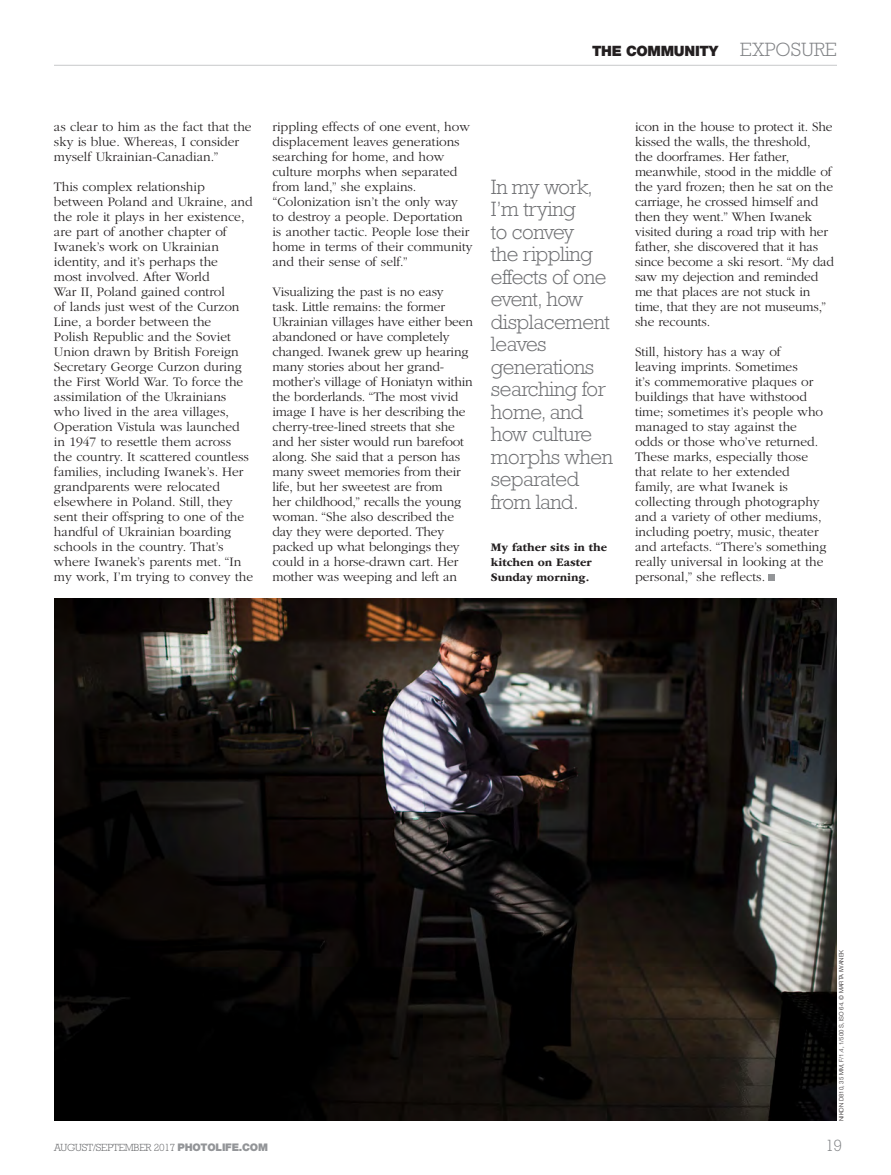
<style>
.page{position:relative;width:891px;height:1175px;background:#fff}
.page>*{position:absolute;margin:0;border:0;box-sizing:border-box;transform-origin:0 0}
.t1{font:300 21px/22.5px "Rockwell Std";letter-spacing:-.02em;color:#6d6e71}
.t2{font:300 16.5px "Rockwell Std";color:#808285}
.t3{font:900 14.25px "Helvetica Neue LT Std";letter-spacing:-.02em;color:#231f20}
.t4{font:300 13.5px/15px "ITC Garamond Std";color:#231f20}
.t5{font:700 12px/15px "ITC Garamond Std";color:#231f20}
.t6{font:300 10.5px "Rockwell Std";letter-spacing:-.02em;color:#636466}
.t7{font:300 6px "Helvetica Neue LT Std";color:#231f20}
.s1{font-family:"Rockwell Std";font-weight:300;font-size:19.5px;color:#808285}
.s2{font-family:"Helvetica Neue LT Std";font-weight:900;color:#939598}
</style>
<div class="page">
<hr style="left:54px;top:65px;width:783px;height:1px;background:#c7c8ca">
<img style="left:54px;top:598px;width:783px;height:522px">
<svg style="left:769px;top:574px;width:6px;height:6px"></svg>
<p class="t3" style="left:592px;top:42px;width:246px">THE COMMUNITY <span class="s1">EXPOSURE</span></p>
<p class="t4" style="left:54px;top:119px;width:199px">as clear to him as the fact that the sky is blue. Whereas, I consider myself Ukrainian-Canadian.”</p>
<p class="t4" style="left:54px;top:179px;width:201px">This complex relationship between Poland and Ukraine, and the role it plays in her existence, are part of another chapter of<br>Iwanek’s work on Ukrainian identity, and it’s perhaps the<br>most involved. After World<br>War II, Poland gained control<br>of lands just west of the Curzon<br>Line, a border between the<br>Polish Republic and the Soviet<br>Union drawn by British Foreign<br>Secretary George Curzon during the First World War. To force the assimilation of the Ukrainians who lived in the area villages,<br>Operation Vistula was launched in 1947 to resettle them across<br>the country. It scattered countless families, including Iwanek’s. Her grandparents were relocated elsewhere in Poland. Still, they sent their offspring to one of the handful of Ukrainian boarding schools in the country. That’s where Iwanek’s parents met. “In my work, I’m trying to convey the</p>
<p class="t4" style="left:272px;top:119px;width:202px">rippling effects of one event, how displacement leaves generations searching for home, and how culture morphs when separated from land,” she explains. “Colonization isn’t the only way to destroy a people. Deportation is another tactic. People lose their home in terms of their community and their sense of self.”</p>
<p class="t4" style="left:272px;top:284px;width:202px">Visualizing the past is no easy task. Little remains: the former<br>Ukrainian villages have either been abandoned or have completely changed. Iwanek grew up hearing many stories about her grand&shy;mother’s village of Honiatyn within the borderlands. “The most vivid image I have is her describing the cherry-tree-lined streets that she and her sister would run barefoot along. She said that a person has many sweet memories from their life, but her sweetest are from<br>her childhood,” recalls the young woman. “She also described the day they were deported. They packed up what belongings they could in a horse-drawn cart. Her mother was weeping and left an</p>
<h1 class="t1" style="left:491px;top:175px;width:123px">In my work,<br>I’m trying<br>to convey<br>the rippling effects of one event, how displacement leaves generations searching for home, and how culture morphs when separated from land.</h1>
<p class="t5" style="left:491px;top:539px;width:118px">My father sits in the kitchen on Easter<br>Sunday morning.</p>
<p class="t4" style="left:635px;top:119px;width:201px">icon in the house to protect it. She kissed the walls, the threshold,<br>the doorframes. Her father, meanwhile, stood in the middle of the yard frozen; then he sat on the carriage, he crossed himself and then they went.” When Iwanek visited during a road trip with her father, she discovered that it has since become a ski resort. “My dad saw my dejection and reminded me that places are not stuck in time, that they are not museums,” she recounts.</p>
<p class="t4" style="left:635px;top:344px;width:193px">Still, history has a way of<br>leaving imprints. Sometimes<br>it’s commemorative plaques or buildings that have withstood time; sometimes it’s people who managed to stay against the odds or those who’ve returned.<br>These marks, especially those that relate to her extended family, are what Iwanek is collecting through photography and a variety of other mediums, including poetry, music, theater and artefacts. “There’s something really universal in looking at the personal,” she reflects.</p>
<p class="t7" style="left:838px;top:1120px;width:173px;rotate:-90deg">NIKON D810, 35 MM, F/1.4, 1/500 S, ISO 64. © MARTA IWANEK</p>
<p class="t6" style="left:54px;top:1141px;width:216px">AUGUST/SEPTEMBER 2017 <span class="s2">PHOTOLIFE.COM</span></p>
<p class="t2" style="left:825px;top:1136px;width:19px">19</p>
</div>
